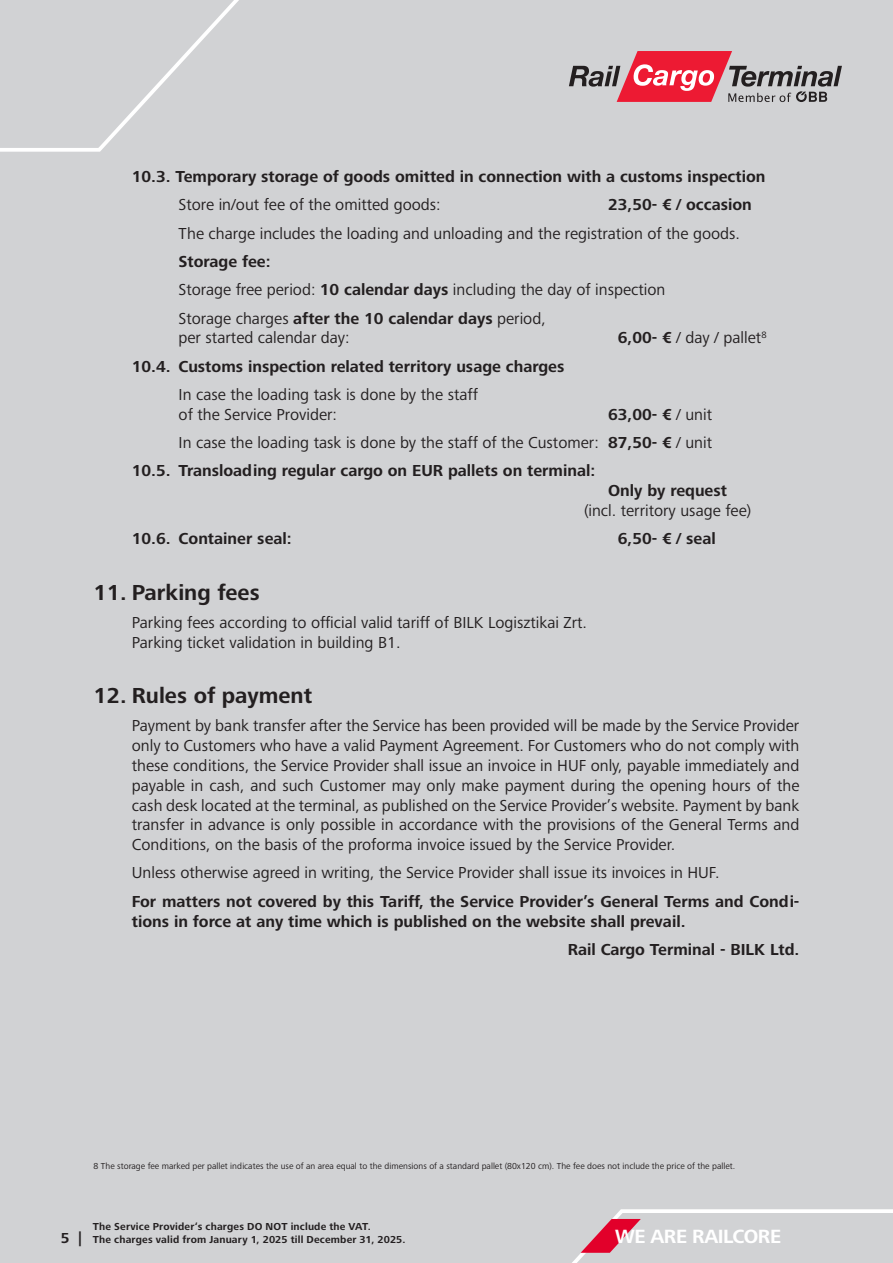
<style>
.page{position:relative;width:893px;height:1263px;background:#d1d2d4}
.page>*{position:absolute;margin:0;border:0;box-sizing:border-box;transform-origin:0 0}
.X{font:700 22.5px "Frutiger Next Pro";color:#231f20}
.t1{font:700 19.95px "Frutiger Next Pro";letter-spacing:-.02em;color:#fff}
.X__szövegtörzs{font:16.5px/19.8px "Frutiger Next Pro";color:#231f20}
.X_x__szövegtörzs{font:16.5px/19.8px "Frutiger Next Pro";color:#231f20}
.X_x{font:700 16.5px "Frutiger Next Pro";color:#231f20}
.X__szövegtörzs-2{font:700 16.5px/19.8px "Frutiger Next Pro";color:#231f20}
.X_x__szövegtörzs-2{font:700 16.5px "Frutiger Next Pro";color:#231f20}
.X_x-2{font:16.5px/19.8px "Frutiger Next Pro";color:#231f20;text-align:center}
.t2{font:700 10.5px/13.5px "Frutiger Next Pro";letter-spacing:.015em;color:#231f20;text-align:center}
.t3{font:9px "Frutiger Next Pro";color:#231f20}
.s1{font-weight:700}
.s2{font-weight:400}
.s3{font-size:15px}
</style>
<div class="page">
<svg style="left:0;top:0;width:239px;height:152px"></svg>
<svg style="left:572px;top:1209px;width:321px;height:54px"></svg>
<svg style="left:569px;top:51px;width:273px;height:51px"></svg>
<p class="X_x" style="left:132px;top:167px;width:635px">10.3. Temporary storage of goods omitted in connection with a customs inspection</p>
<p class="X_x__szövegtörzs" style="left:179px;top:195px;width:264px">Store in/out fee of the omitted goods:</p>
<p class="X_x__szövegtörzs-2" style="left:608px;top:195px;width:145px">23,50- € / occasion</p>
<p class="X_x__szövegtörzs" style="left:179px;top:223px;width:563px">The charge includes the loading and unloading and the registration of the goods.</p>
<p class="X_x__szövegtörzs-2" style="left:179px;top:252px;width:93px">Storage fee:</p>
<p class="X_x__szövegtörzs" style="left:179px;top:280px;width:488px">Storage free period: <span class="s1">10 calendar days</span> including the day of inspection</p>
<p class="X_x__szövegtörzs" style="left:179px;top:308px;width:369px">Storage charges <span class="s1">after the 10 calendar days</span> period, per started calendar day:</p>
<p class="X_x__szövegtörzs" style="left:618px;top:328px;width:150px"><span class="s1">6,00- €</span> / day / pallet<sup>8</sup></p>
<p class="X_x" style="left:132px;top:357px;width:434px">10.4. Customs inspection related territory usage charges</p>
<p class="X_x__szövegtörzs" style="left:179px;top:385px;width:301px">In case the loading task is done by the staff of the Service Provider:</p>
<p class="X_x__szövegtörzs-2" style="left:608px;top:405px;width:105px">63,00- € <span class="s2">/ unit</span></p>
<p class="X_x__szövegtörzs" style="left:179px;top:433px;width:535px">In case the loading task is done by the staff of the Customer: <span class="s1">87,50- €</span> / unit</p>
<p class="X_x" style="left:132px;top:461px;width:465px">10.5. Transloading regular cargo on EUR pallets on terminal:</p>
<p class="X_x-2" style="left:584px;top:481px;width:169px"><span class="s1">Only by request<br></span>(incl. territory usage fee)</p>
<p class="X_x" style="left:132px;top:529px;width:161px">10.6. Container seal:</p>
<p class="X_x" style="left:618px;top:529px;width:99px">6,50- € / seal</p>
<p class="X" style="left:94px;top:579px;width:168px">11. Parking fees</p>
<p class="X__szövegtörzs" style="left:132px;top:612px;width:457px">Parking fees according to official valid tariff of BILK Logisztikai Zrt.<br>Parking ticket validation in building B1.</p>
<p class="X" style="left:94px;top:683px;width:220px">12. Rules of payment</p>
<p class="X__szövegtörzs" style="left:132px;top:716px;width:669px;text-align:justify">Payment by bank transfer after the Service has been provided will be made by the Service Provider only to Customers who have a valid Payment Agreement. For Customers who do not comply with these conditions, the Service Provider shall issue an invoice in HUF only, payable immediately and payable in cash, and such Customer may only make payment during the opening hours of the cash desk located at the terminal, as published on the Service Provider’s website. Payment by bank transfer in advance is only possible in accordance with the provisions of the General Terms and Conditions, on the basis of the proforma invoice issued by the Service Provider.</p>
<p class="X__szövegtörzs" style="left:132px;top:863px;width:589px">Unless otherwise agreed in writing, the Service Provider shall issue its invoices in HUF.</p>
<p class="X__szövegtörzs-2" style="left:132px;top:891px;width:669px">For matters not covered by this Tariff, the Service Provider’s General Terms and Condi&shy;tions in force at any time which is published on the website shall prevail.</p>
<p class="X_x__szövegtörzs-2" style="left:568px;top:940px;width:233px">Rail Cargo Terminal - BILK Ltd.</p>
<p class="t3" style="left:94px;top:1161px;width:643px">8 The storage fee marked per pallet indicates the use of an area equal to the dimensions of a standard pallet (80x120 cm). The fee does not include the price of the pallet.</p>
<p class="t2" style="left:61px;top:1220px;width:346px">The Service Provider‘s charges DO NOT include the VAT.<br><span class="s3">5 |</span> The charges valid from January 1, 2025 till December 31, 2025.</p>
<p class="t1" style="left:615px;top:1225px;width:167px">WE ARE RAILCORE</p>
</div>
